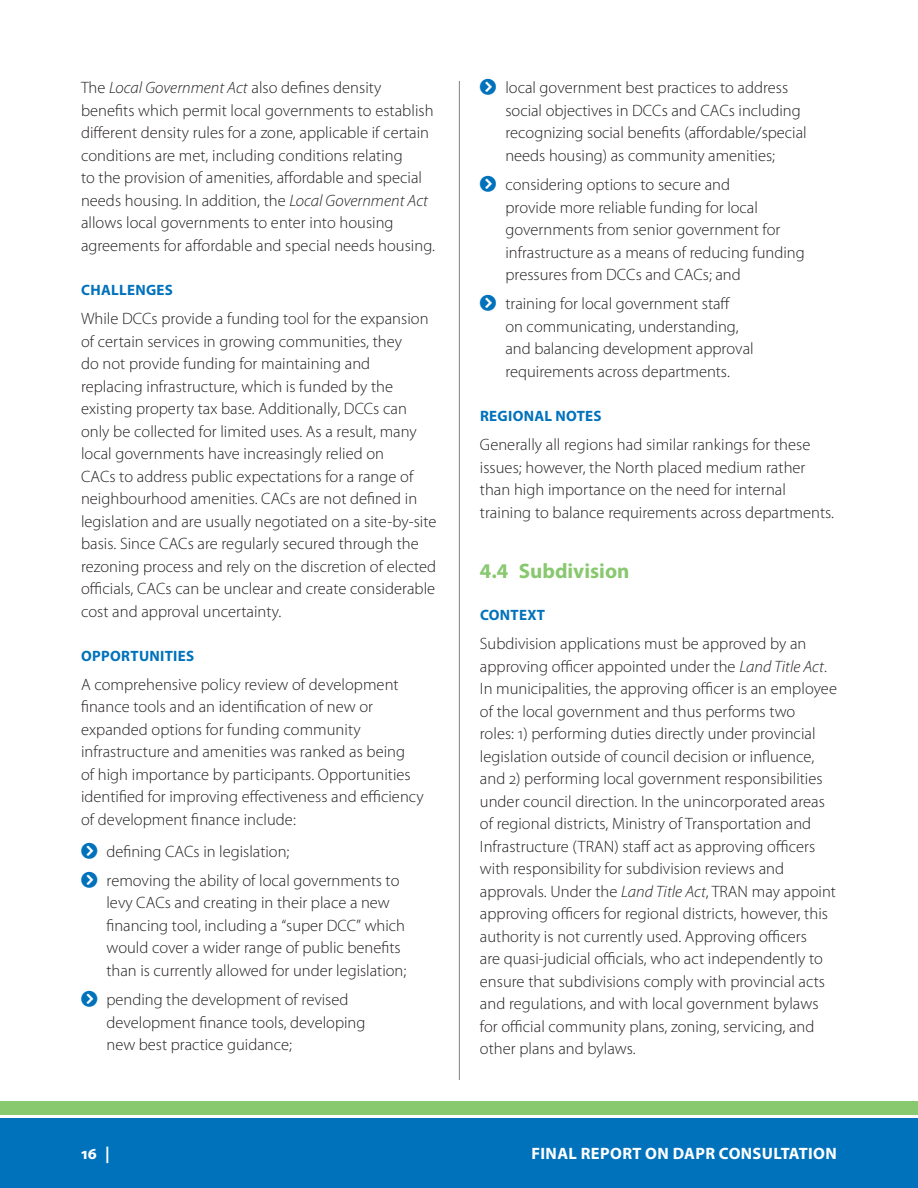
<style>
.page{position:relative;width:918px;height:1188px;background:#fff}
.page>*{position:absolute;margin:0;border:0;box-sizing:border-box;transform-origin:0 0}
.t1{font:700 21px "Myriad Pro";color:#88c86f}
.Body{font:300 16.5px/22.5px "Myriad Pro";letter-spacing:.005em;color:#231f20}
.t2{font:700 16.5px "Myriad Pro";letter-spacing:.025em;color:#fff}
.t3{font:700 15px "Myriad Pro";letter-spacing:.02em;color:#0072bc}
.s1{font-style:italic}
</style>
<div class="page">
<div style="left:0;top:1118px;width:918px;height:70px;background:#0072bc"></div>
<div style="left:0;top:1102px;width:918px;height:13px;background:#88c86f"></div>
<hr style="left:459px;top:81px;width:1px;height:999px;background:#808285">
<p class="Body" style="left:81px;top:77px;width:356px">The <span class="s1">Local Government Act</span> also defines density benefits which permit local governments to establish different density rules for a zone, applicable if certain conditions are met, including conditions relating<br>to the provision of amenities, affordable and special needs housing. In addition, the <span class="s1">Local Government Act </span>allows local governments to enter into housing agreements for affordable and special needs housing.</p>
<h3 class="t3" style="left:81px;top:280px;width:93px">CHALLENGES</h3>
<p class="Body" style="left:81px;top:308px;width:357px">While DCCs provide a funding tool for the expansion of certain services in growing communities, they<br>do not provide funding for maintaining and<br>replacing infrastructure, which is funded by the existing property tax base. Additionally, DCCs can only be collected for limited uses. As a result, many local governments have increasingly relied on<br>CACs to address public expectations for a range of neighbourhood amenities. CACs are not defined in legislation and are usually negotiated on a site-by-site basis. Since CACs are regularly secured through the rezoning process and rely on the discretion of elected officials, CACs can be unclear and create considerable cost and approval uncertainty.</p>
<h3 class="t3" style="left:81px;top:646px;width:115px">OPPORTUNITIES</h3>
<p class="Body" style="left:81px;top:673px;width:344px">A comprehensive policy review of development finance tools and an identification of new or expanded options for funding community infrastructure and amenities was ranked as being<br>of high importance by participants. Opportunities identified for improving effectiveness and efficiency of development finance include:</p>
<p class="Body" style="left:106px;top:840px;width:184px">defining CACs in legislation;</p>
<p class="Body" style="left:106px;top:870px;width:301px">removing the ability of local governments to levy CACs and creating in their place a new financing tool, including a “super DCC” which would cover a wider range of public benefits than is currently allowed for under legislation;</p>
<p class="Body" style="left:106px;top:989px;width:260px">pending the development of revised development finance tools, developing new best practice guidance;</p>
<p class="Body" style="left:505px;top:77px;width:303px">local government best practices to address social objectives in DCCs and CACs including recognizing social benefits (affordable/special needs housing) as community amenities;</p>
<p class="Body" style="left:505px;top:174px;width:301px">considering options to secure and<br>provide more reliable funding for local governments from senior government for infrastructure as a means of reducing funding pressures from DCCs and CACs; and</p>
<p class="Body" style="left:505px;top:293px;width:250px">training for local government staff<br>on communicating, understanding, and balancing development approval requirements across departments.</p>
<h3 class="t3" style="left:480px;top:406px;width:123px">REGIONAL NOTES</h3>
<p class="Body" style="left:480px;top:434px;width:356px">Generally all regions had similar rankings for these issues; however, the North placed medium rather than high importance on the need for internal training to balance requirements across departments.</p>
<h2 class="t1" style="left:480px;top:557px;width:151px">4.4 Subdivision</h2>
<h3 class="t3" style="left:480px;top:605px;width:67px">CONTEXT</h3>
<p class="Body" style="left:480px;top:633px;width:359px">Subdivision applications must be approved by an approving officer appointed under the <span class="s1">Land Title Act</span>.<br>In municipalities, the approving officer is an employee of the local government and thus performs two<br>roles: 1) performing duties directly under provincial legislation outside of council decision or influence, and 2) performing local government responsibilities under council direction. In the unincorporated areas of regional districts, Ministry of Transportation and Infrastructure (TRAN) staff act as approving officers with responsibility for subdivision reviews and approvals. Under the <span class="s1">Land Title Act</span>, TRAN may appoint approving officers for regional districts, however, this authority is not currently used. Approving officers<br>are quasi-judicial officials, who act independently to ensure that subdivisions comply with provincial acts and regulations, and with local government bylaws for official community plans, zoning, servicing, and other plans and bylaws.</p>
<p class="t2" style="left:81px;top:1143px;width:30px">16 |</p>
<p class="t2" style="left:531px;top:1143px;width:307px">FINAL REPORT ON DAPR CONSULTATION</p>
</div>
